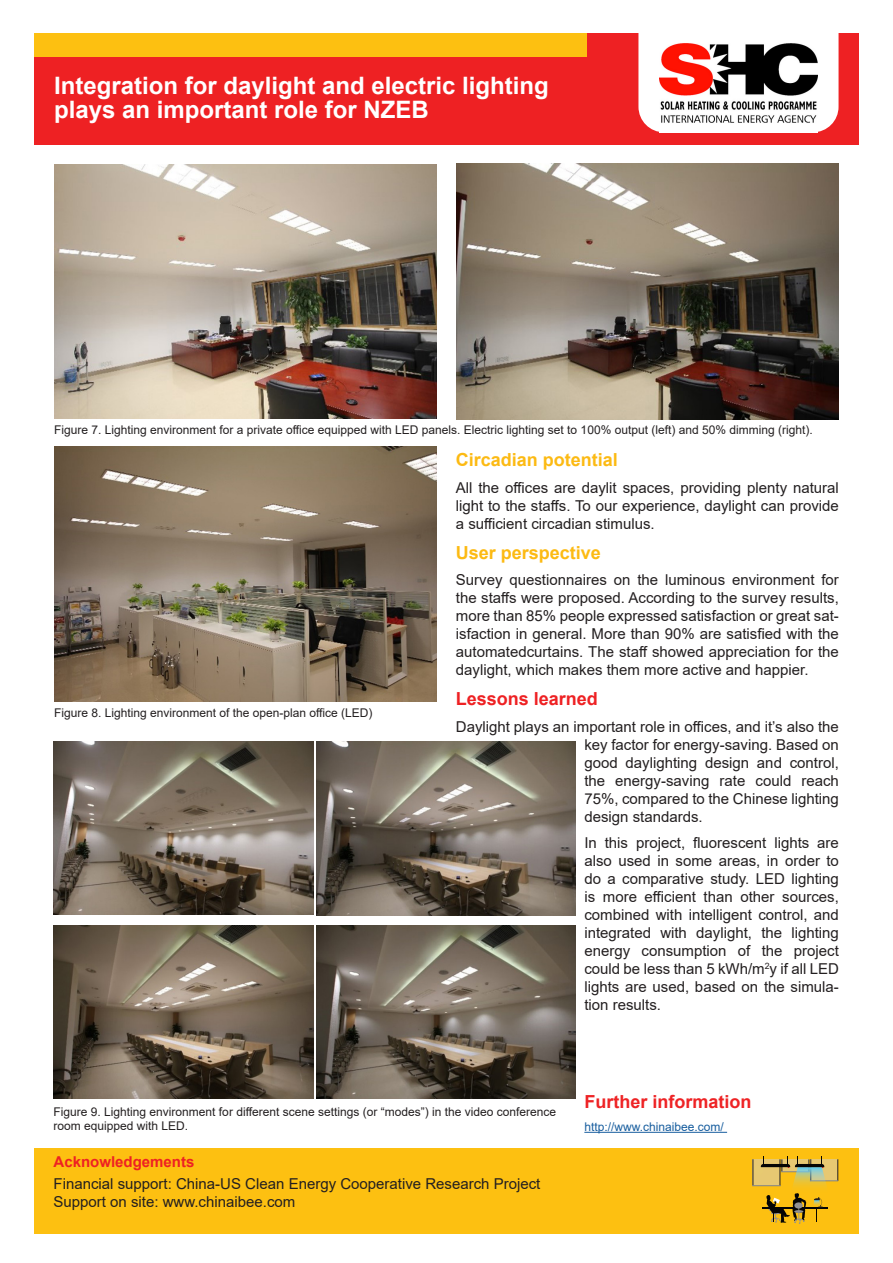
<style>
.page{position:relative;width:893px;height:1263px;background:#fff}
.page>*{position:absolute;margin:0;border:0;box-sizing:border-box;transform-origin:0 0}
.t1{font:700 24px/24px "Arial";color:#fff}
.t2{font:700 18px "Arial";color:#fcba13}
.t3{font:700 18px "Arial";color:#ee2325}
.t4{font:700 18px "Arial";color:#ee2123}
.t5{font:15px/18px "Arial";color:#231f20;text-align:justify}
.t6{font:700 15px "Arial";color:#ee2123}
.IEA_T61_Caption{font:12px/14.4px "Arial";color:#231f20}
.t7{font:12px "Arial";color:#175d9e}
</style>
<div class="page">
<div style="left:34px;top:1148px;width:824px;height:85px;background:#fdc011"></div>
<div style="left:34px;top:33px;width:824px;height:112px;background:#ee2123"></div>
<div style="left:34px;top:33px;width:553px;height:23px;background:#fdc011"></div>
<svg style="left:638px;top:33px;width:200px;height:99px;background:#fdeeee"></svg>
<img style="left:660px;top:33px;width:157px;height:99px">
<svg style="left:752px;top:1157px;width:86px;height:67px"></svg>
<hr style="left:584px;top:1132px;width:143px;height:1px;background:#175d9e">
<img style="left:457px;top:163px;width:382px;height:256px">
<img style="left:54px;top:164px;width:382px;height:254px">
<img style="left:54px;top:741px;width:259px;height:174px">
<img style="left:316px;top:741px;width:260px;height:174px">
<img style="left:316px;top:925px;width:260px;height:173px">
<img style="left:54px;top:925px;width:259px;height:173px">
<img style="left:54px;top:447px;width:382px;height:254px">
<p class="t1" style="left:54px;top:74px;width:496px">Integration for daylight and electric lighting plays an important role for NZEB</p>
<p class="IEA_T61_Caption" style="left:54px;top:422px;width:760px">Figure 7. Lighting environment for a private office equipped with LED panels. Electric lighting set to 100% output (left) and 50% dimming (right).</p>
<p class="IEA_T61_Caption" style="left:54px;top:705px;width:320px">Figure 8. Lighting environment of the open-plan office (LED)</p>
<p class="t2" style="left:456px;top:447px;width:164px">Circadian potential</p>
<p class="t5" style="left:456px;top:478px;width:385px">All the offices are daylit spaces, providing plenty natural light to the staffs. To our experience, daylight can provide a sufficient circadian stimulus.</p>
<p class="t2" style="left:456px;top:540px;width:147px">User perspective</p>
<p class="t5" style="left:456px;top:571px;width:385px">Survey questionnaires on the luminous environment for the staffs were proposed. According to the survey results, more than 85% people expressed satisfaction or great sat&shy;isfaction in general. More than 90% are satisfied with the automatedcurtains. The staff showed appreciation for the daylight, which makes them more active and happier.</p>
<p class="t4" style="left:456px;top:686px;width:144px">Lessons learned</p>
<p class="t5" style="left:584px;top:717px;width:256px;text-indent:-129px">Daylight plays an important role in offices, and it’s also the key factor for energy-saving. Based on good daylighting design and control, the energy-saving rate could reach 75%, compared to the Chinese lighting design standards.</p>
<p class="t5" style="left:584px;top:834px;width:256px">In this project, fluorescent lights are also used in some areas, in order to do a comparative study. LED lighting is more efficient than other sources, combined with intelligent control, and integrated with daylight, the lighting energy consumption of the project could be less than 5 kWh/m<sup>2</sup>y if all LED lights are used, based on the simula&shy;tion results.</p>
<p class="IEA_T61_Caption" style="left:54px;top:1104px;width:504px">Figure 9. Lighting environment for different scene settings (or “modes”) in the video conference room equipped with LED.</p>
<p class="t6" style="left:54px;top:1151px;width:142px">Acknowledgements</p>
<p class="t5" style="left:54px;top:1175px;width:488px">Financial support: China-US Clean Energy Cooperative Research Project</p>
<p class="t5" style="left:54px;top:1193px;width:243px">Support on site: www.chinaibee.com</p>
<p class="t3" style="left:584px;top:1089px;width:169px">Further information</p>
<p class="t7" style="left:584px;top:1118px;width:141px">http://www.chinaibee.com/</p>
</div>
